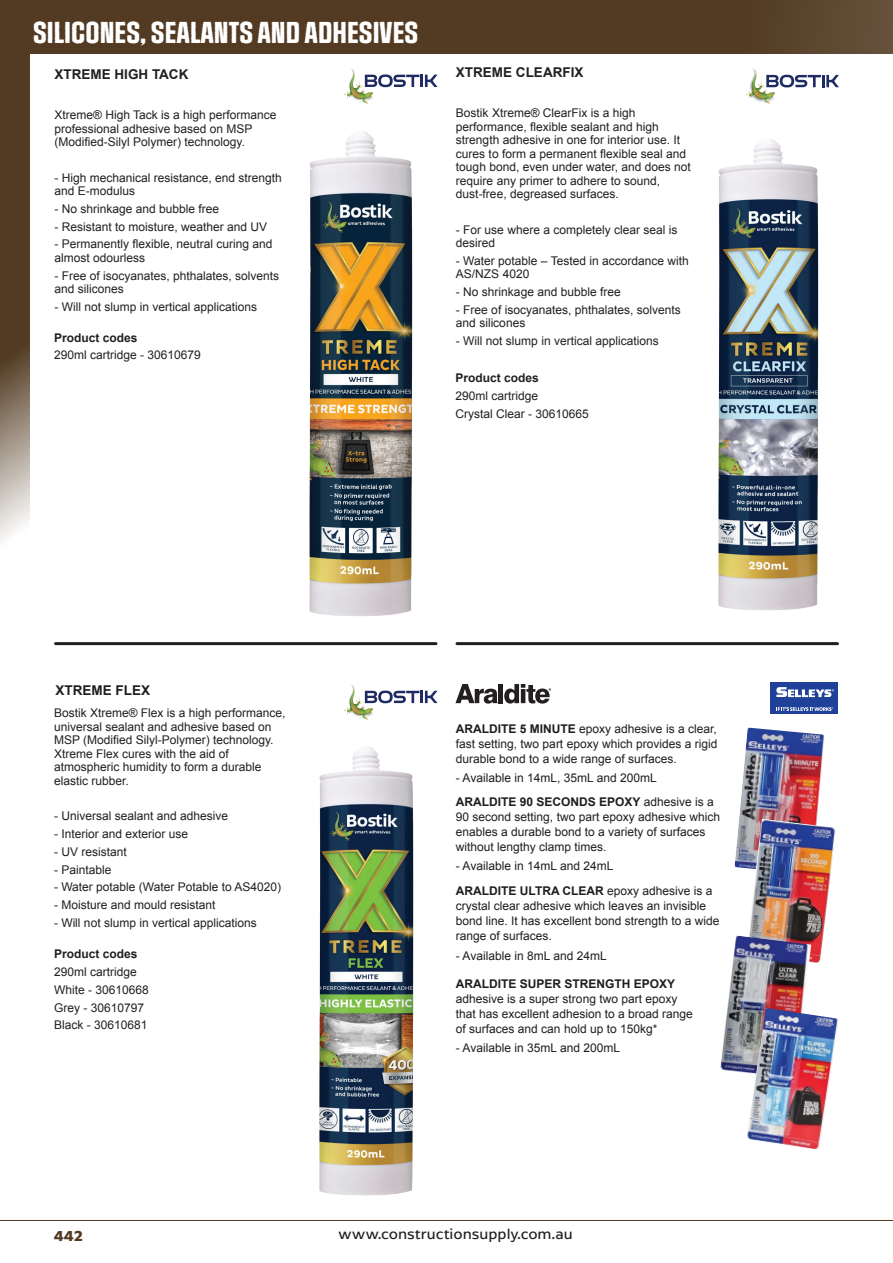
<style>
.page{position:relative;width:893px;height:1263px;background:#fff}
.page>*{position:absolute;margin:0;border:0;box-sizing:border-box;transform-origin:0 0}
.t1{font:25.5px "Social Gothic Rough";color:#fff}
.t2{font:15px "Arpona Sans";color:#231f20}
.t3{font:700 15px "Arpona Sans";color:#523b22}
.t4{font:700 13.5px "Arial";color:#231f20}
.t5{font:12px/13.5px "Arial";color:#231f20}
.t6{font:12px/15px "Arial";color:#201d1e}
.t7{font:700 12px "Arial";color:#231f20}
.t8{font:700 12px "Arial";color:#201d1e}
.s1{font-weight:700}
</style>
<div class="page">
<div style="left:0;top:0;width:893px;height:54px;background:#523b22"></div>
<svg style="left:0;top:54px;width:30px;height:487px;background:#73614c"></svg>
<hr style="left:0;top:1220px;width:893px;height:1px;background:#523b22">
<img style="left:746px;top:68px;width:28px;height:36px">
<svg style="left:766px;top:75px;width:73px;height:12px"></svg>
<img style="left:718px;top:139px;width:101px;height:471px">
<img style="left:345px;top:68px;width:28px;height:36px">
<svg style="left:365px;top:74px;width:72px;height:13px"></svg>
<img style="left:309px;top:131px;width:104px;height:485px">
<img style="left:345px;top:684px;width:28px;height:36px">
<svg style="left:365px;top:691px;width:72px;height:12px"></svg>
<img style="left:319px;top:747px;width:95px;height:449px">
<hr style="left:56px;top:642px;width:380px;height:3px;background:#231f20">
<hr style="left:457px;top:642px;width:380px;height:3px;background:#231f20">
<svg style="left:455px;top:684px;width:43px;height:20px"></svg>
<hr style="left:499px;top:684px;width:4px;height:19px;background:#231f20">
<svg style="left:504px;top:684px;width:47px;height:20px"></svg>
<img style="left:734px;top:727px;width:91px;height:142px">
<img style="left:746px;top:819px;width:90px;height:137px">
<img style="left:811px;top:956px;width:10px;height:7px">
<img style="left:720px;top:935px;width:91px;height:138px">
<img style="left:746px;top:1008px;width:93px;height:129px">
<img style="left:747px;top:1137px;width:74px;height:13px">
<div style="left:769px;top:682px;width:69px;height:32px;background:#20419a"></div>
<svg style="left:776px;top:687px;width:58px;height:10px"></svg>
<svg style="left:776px;top:707px;width:57px;height:4px"></svg>
<h1 class="t1" style="left:33px;top:16px;width:387px">SILICONES, SEALANTS AND ADHESIVES</h1>
<p class="t4" style="left:54px;top:65px;width:135px">XTREME HIGH TACK</p>
<p class="t5" style="left:54px;top:108px;width:224px">Xtreme® High Tack is a high performance professional adhesive based on MSP (Modified-Silyl Polymer) technology.</p>
<p class="t5" style="left:54px;top:171px;width:229px">- High mechanical resistance, end strength and E-modulus</p>
<p class="t5" style="left:54px;top:202px;width:166px">- No shrinkage and bubble free</p>
<p class="t5" style="left:54px;top:220px;width:214px">- Resistant to moisture, weather and UV</p>
<p class="t5" style="left:54px;top:238px;width:220px">- Permanently flexible, neutral curing and almost odourless</p>
<p class="t5" style="left:54px;top:269px;width:226px">- Free of isocyanates, phthalates, solvents and silicones</p>
<p class="t5" style="left:54px;top:300px;width:204px">- Will not slump in vertical applications</p>
<p class="t7" style="left:54px;top:329px;width:85px">Product codes</p>
<p class="t5" style="left:54px;top:348px;width:148px">290ml cartridge - 30610679</p>
<p class="t4" style="left:456px;top:64px;width:129px">XTREME CLEARFIX</p>
<p class="t5" style="left:456px;top:106px;width:236px">Bostik Xtreme® ClearFix is a high performance, flexible sealant and high strength adhesive in one for interior use. It cures to form a permanent flexible seal and tough bond, even under water, and does not require any primer to adhere to sound, dust-free, degreased surfaces.</p>
<p class="t5" style="left:456px;top:223px;width:223px">- For use where a completely clear seal is desired</p>
<p class="t5" style="left:456px;top:254px;width:234px">- Water potable – Tested in accordance with<br>AS/NZS 4020</p>
<p class="t5" style="left:456px;top:285px;width:166px">- No shrinkage and bubble free</p>
<p class="t5" style="left:456px;top:303px;width:226px">- Free of isocyanates, phthalates, solvents and silicones</p>
<p class="t5" style="left:456px;top:334px;width:204px">- Will not slump in vertical applications</p>
<p class="t7" style="left:455px;top:370px;width:85px">Product codes</p>
<p class="t5" style="left:455px;top:387px;width:135px;line-height:17.7px">290ml cartridge<br>Crystal Clear - 30610665</p>
<p class="t4" style="left:56px;top:681px;width:96px">XTREME FLEX</p>
<p class="t5" style="left:54px;top:706px;width:233px">Bostik Xtreme® Flex is a high performance, universal sealant and adhesive based on MSP (Modified Silyl-Polymer) technology.<br>Xtreme Flex cures with the aid of atmospheric humidity to form a durable elastic rubber.</p>
<p class="t5" style="left:54px;top:809px;width:176px">- Universal sealant and adhesive</p>
<p class="t5" style="left:54px;top:827px;width:136px">- Interior and exterior use</p>
<p class="t5" style="left:54px;top:845px;width:74px">- UV resistant</p>
<p class="t5" style="left:54px;top:863px;width:59px">- Paintable</p>
<p class="t5" style="left:54px;top:880px;width:229px">- Water potable (Water Potable to AS4020)</p>
<p class="t5" style="left:54px;top:898px;width:163px">- Moisture and mould resistant</p>
<p class="t5" style="left:54px;top:916px;width:204px">- Will not slump in vertical applications</p>
<p class="t7" style="left:54px;top:946px;width:85px">Product codes</p>
<p class="t5" style="left:54px;top:963px;width:96px;line-height:17.7px">290ml cartridge<br>White - 30610668<br>Grey - 30610797<br>Black - 30610681</p>
<p class="t6" style="left:456px;top:721px;width:263px;text-align:justify"><span class="s1">ARALDITE 5 MINUTE</span> epoxy adhesive is a clear, fast setting, two part epoxy which provides a rigid durable bond to a wide range of surfaces.</p>
<p class="t6" style="left:456px;top:767px;width:259px;line-height:23.4px">- Available in 14mL, 35mL and 200mL<br><span class="s1">ARALDITE 90 SECONDS EPOXY</span> adhesive is a</p>
<p class="t6" style="left:456px;top:809px;width:266px">90 second setting, two part epoxy adhesive which enables a durable bond to a variety of surfaces without lengthy clamp times.</p>
<p class="t6" style="left:456px;top:854px;width:258px;line-height:24.8px">- Available in 14mL and 24mL<br><span class="s1">ARALDITE ULTRA CLEAR</span> epoxy adhesive is a</p>
<p class="t6" style="left:456px;top:898px;width:265px">crystal clear adhesive which leaves an invisible bond line. It has excellent bond strength to a wide range of surfaces.</p>
<p class="t6" style="left:456px;top:948px;width:152px">- Available in 8mL and 24mL</p>
<p class="t8" style="left:456px;top:975px;width:221px">ARALDITE SUPER STRENGTH EPOXY</p>
<p class="t6" style="left:456px;top:991px;width:238px">adhesive is a super strong two part epoxy that has excellent adhesion to a broad range of surfaces and can hold up to 150kg*</p>
<p class="t6" style="left:456px;top:1040px;width:166px">- Available in 35mL and 200mL</p>
<p class="t3" style="left:54px;top:1227px;width:31px">442</p>
<p class="t2" style="left:338px;top:1224px;width:236px">www.constructionsupply.com.au</p>
</div>
